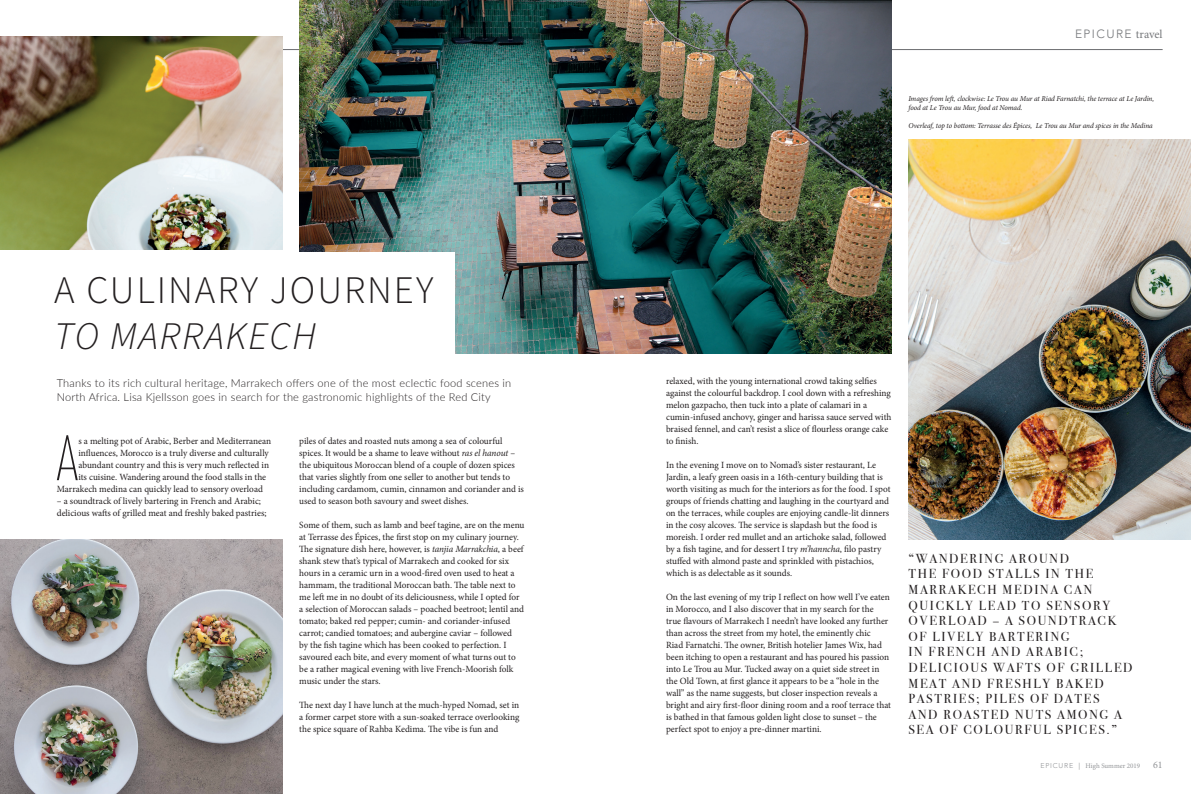
<style>
.page{position:relative;width:1191px;height:794px;background:#fff}
.page>*{position:absolute;margin:0;border:0;box-sizing:border-box;transform-origin:0 0}
.t1{font:100 62.9px "URWDIN Cond";color:#231f20}
.t2{font:300 39px/46.8px "Source Sans Pro";letter-spacing:.05em;color:#231f20}
.t3{font:13px/15.6px "Bodoni Svty Two ITCTT";letter-spacing:.13em;color:#231f20}
.t4{font:300 12px "Avenir";letter-spacing:.12em;color:#76787b}
.t5{font:300 11px/13.2px "Lato";letter-spacing:.02em;color:#231f20}
.t6{font:10px "Minion Pro";color:#939598}
.t7{font:9.5px/12px "Minion Pro";color:#231f20}
.t8{font:italic 7.5px/9px "Minion Pro";letter-spacing:-.01em;color:#231f20}
.t9{font:7px "Minion Pro";color:#939598}
.s1{font-style:italic}
.s2{font-family:"Minion Pro";font-weight:400}
.s3{font-family:"Avenir";font-weight:300}
</style>
<div class="page">
<hr style="left:28px;top:49px;width:497px;height:1px;background:#6c6d70">
<hr style="left:667px;top:49px;width:495px;height:1px;background:#6c6d70">
<img style="left:299px;top:0;width:592px;height:354px">
<img style="left:0;top:37px;width:282px;height:212px">
<div style="left:44px;top:253px;width:411px;height:116px;background:#fff"></div>
<img style="left:908px;top:140px;width:283px;height:399px">
<img style="left:0;top:539px;width:283px;height:255px">
<p class="t2" style="left:54px;top:266px;width:381px">A CULINARY JOURNEY<br><span class="s1">TO MARRAKECH</span></p>
<p class="t5" style="left:57px;top:376px;width:456px">Thanks to its rich cultural heritage, Marrakech offers one of the most eclectic food scenes in<br>North Africa. Lisa Kjellsson goes in search for the gastronomic highlights of the Red City</p>
<p class="t1" style="left:56px;top:417px;width:24px">A</p>
<p class="t7" style="left:78px;top:435px;width:194px">s a melting pot of Arabic, Berber and Mediterranean</p>
<p class="t7" style="left:78px;top:447px;width:192px">influences, Morocco is a truly diverse and culturally</p>
<p class="t7" style="left:78px;top:459px;width:192px">abundant country and this is very much reflected in</p>
<p class="t7" style="left:78px;top:471px;width:189px">its cuisine. Wandering around the food stalls in the</p>
<p class="t7" style="left:57px;top:483px;width:208px">Marrakech medina can quickly lead to sensory overload</p>
<p class="t7" style="left:57px;top:495px;width:211px">– a soundtrack of lively bartering in French and Arabic; delicious wafts of grilled meat and freshly baked pastries;</p>
<p class="t7" style="left:299px;top:435px;width:226px">piles of dates and roasted nuts among a sea of colourful spices. It would be a shame to leave without <span class="s1">ras el hanout</span> – the ubiquitous Moroccan blend of a couple of dozen spices that varies slightly from one seller to another but tends to including cardamom, cumin, cinnamon and coriander and is used to season both savoury and sweet dishes.</p>
<p class="t7" style="left:299px;top:519px;width:227px">Some of them, such as lamb and beef tagine, are on the menu at Terrasse des Épices, the first stop on my culinary journey.<br>The signature dish here, however, is <span class="s1">tanjia Marrakchia</span>, a beef shank stew that’s typical of Marrakech and cooked for six hours in a ceramic urn in a wood-fired oven used to heat a hammam, the traditional Moroccan bath. The table next to me left me in no doubt of its deliciousness, while I opted for a selection of Moroccan salads – poached beetroot; lentil and tomato; baked red pepper; cumin- and coriander-infused carrot; candied tomatoes; and aubergine caviar – followed<br>by the fish tagine which has been cooked to perfection. I savoured each bite, and every moment of what turns out to be a rather magical evening with live French-Moorish folk music under the stars.</p>
<p class="t7" style="left:299px;top:699px;width:222px;text-align:justify">The next day I have lunch at the much-hyped Nomad, set in a former carpet store with a sun-soaked terrace overlooking the spice square of Rahba Kedima. The vibe is fun and</p>
<p class="t4" style="left:1075px;top:27px;width:89px">EPICURE <span class="s2">travel</span></p>
<p class="t8" style="left:908px;top:94px;width:247px">Images from left, clockwise: Le Trou au Mur at Riad Farnatchi, the terrace at Le Jardin, food at Le Trou au Mur, food at Nomad.</p>
<p class="t8" style="left:908px;top:121px;width:246px">Overleaf, top to bottom: Terrasse des Épices, Le Trou au Mur and spices in the Medina</p>
<p class="t7" style="left:666px;top:375px;width:227px">relaxed, with the young international crowd taking selfies against the colourful backdrop. I cool down with a refreshing melon gazpacho, then tuck into a plate of calamari in a cumin-infused anchovy, ginger and harissa sauce served with braised fennel, and can’t resist a slice of flourless orange cake to finish.</p>
<p class="t7" style="left:666px;top:459px;width:226px">In the evening I move on to Nomad’s sister restaurant, Le Jardin, a leafy green oasis in a 16th-century building that is worth visiting as much for the interiors as for the food. I spot groups of friends chatting and laughing in the courtyard and on the terraces, while couples are enjoying candle-lit dinners in the cosy alcoves. The service is slapdash but the food is moreish. I order red mullet and an artichoke salad, followed by a fish tagine, and for dessert I try <span class="s1">m’hanncha</span>, filo pastry stuffed with almond paste and sprinkled with pistachios, which is as delectable as it sounds.</p>
<p class="t7" style="left:666px;top:591px;width:226px">On the last evening of my trip I reflect on how well I’ve eaten in Morocco, and I also discover that in my search for the true flavours of Marrakech I needn’t have looked any further than across the street from my hotel, the eminently chic<br>Riad Farnatchi. The owner, British hotelier James Wix, had been itching to open a restaurant and has poured his passion into Le Trou au Mur. Tucked away on a quiet side street in the Old Town, at first glance it appears to be a “hole in the wall” as the name suggests, but closer inspection reveals a bright and airy first-floor dining room and a roof terrace that is bathed in that famous golden light close to sunset – the perfect spot to enjoy a pre-dinner martini.</p>
<p class="t3" style="left:908px;top:549px;width:226px">“WANDERING AROUND<br>THE FOOD STALLS IN THE<br>MARRAKECH MEDINA CAN<br>QUICKLY LEAD TO SENSORY<br>OVERLOAD – A SOUNDTRACK<br>OF LIVELY BARTERING<br>IN FRENCH AND ARABIC;<br>DELICIOUS WAFTS OF GRILLED<br>MEAT AND FRESHLY BAKED<br>PASTRIES; PILES OF DATES<br>AND ROASTED NUTS AMONG A<br>SEA OF COLOURFUL SPICES.”</p>
<p class="t9" style="left:1040px;top:761px;width:101px"><span class="s3">EPICURE</span> | High Summer 2019</p>
<p class="t6" style="left:1153px;top:758px;width:11px">61</p>
</div>
